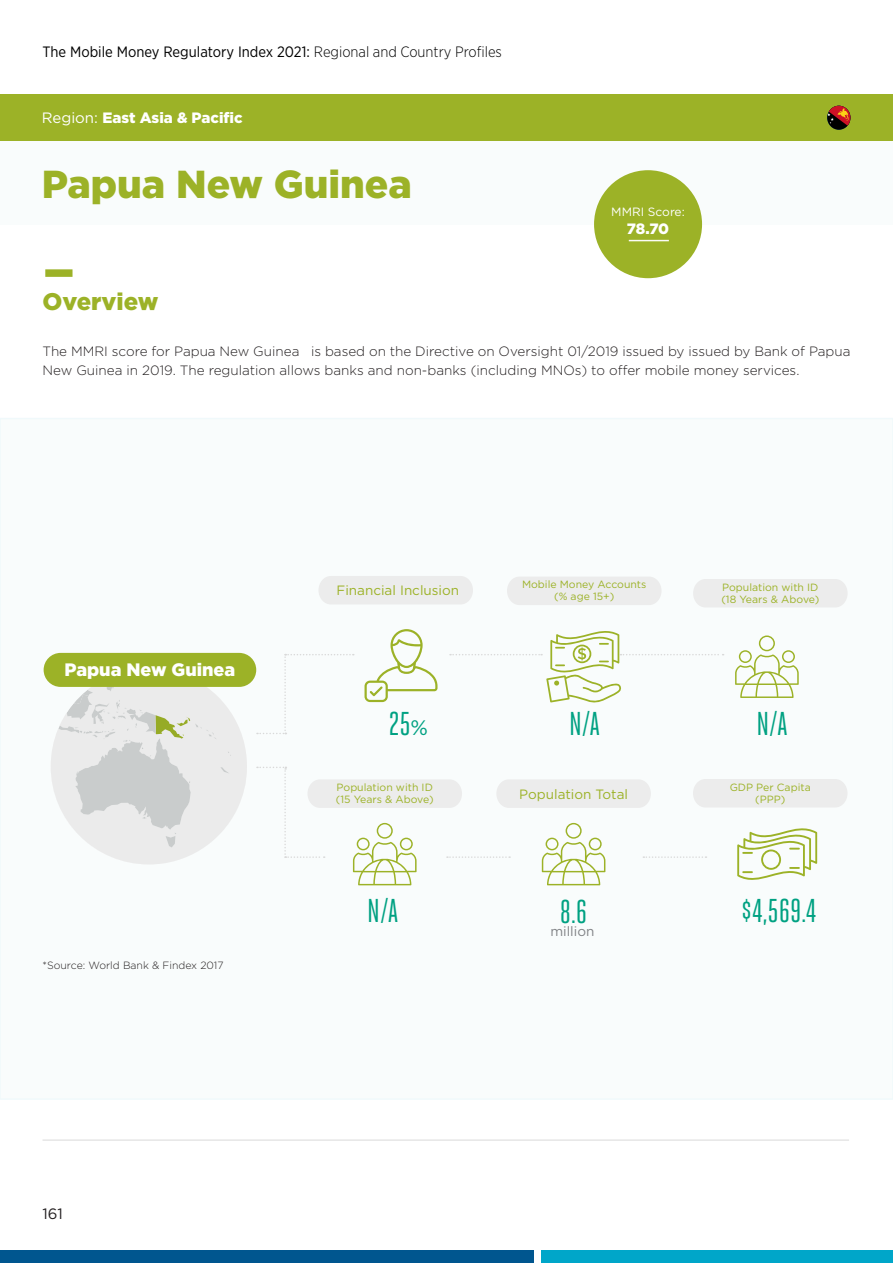
<style>
.page{position:relative;width:893px;height:1263px;background:#fff}
.page>*{position:absolute;margin:0;border:0;box-sizing:border-box;transform-origin:0 0}
.t1{font:900 39px "Gotham";color:#9cb227}
.t2{font:33px "Heroic Condensed";color:#00a182}
.t3{font:900 24px "Gotham";color:#9cb227}
.t4{font:900 18px "Gotham";color:#fff}
.t5{font:15px "Gotham Narrow";color:#000}
.t6{font:900 15px "Gotham";color:#fff}
.t7{font:15px "Gotham";color:#231f20}
.t8{font:300 13.5px/19.5px "Gotham";color:#231f20}
.t9{font:13.5px "Gotham";color:#9cb227}
.t10{font:13.5px "Gotham";color:#808285}
.t11{font:12px "Gotham";color:#fff}
.t12{font:10.5px/12px "Gotham";color:#9cb227}
.t13{font:300 10.5px "Gotham";color:#231f20}
.s1{font-weight:300}
.s2{font-weight:400}
.s3{font-family:"Gotham";font-size:21px}
</style>
<div class="page">
<div style="left:541px;top:1250px;width:352px;height:13px;background:#00a6c9"></div>
<div style="left:0;top:1250px;width:534px;height:13px;background:#00568f"></div>
<div style="left:0;top:418px;width:893px;height:682px;background:#f9fcfc"></div>
<svg style="left:51px;top:684px;width:196px;height:180px"></svg>
<div style="left:0;top:141px;width:893px;height:84px;background:#f9fcfc"></div>
<div style="left:319px;top:576px;width:154px;height:28px;background:#ececec"></div>
<div style="left:507px;top:577px;width:154px;height:28px;background:#ececec"></div>
<div style="left:693px;top:579px;width:154px;height:28px;background:#ececec"></div>
<svg style="left:257px;top:654px;width:97px;height:80px"></svg>
<svg style="left:257px;top:767px;width:590px;height:118px"></svg>
<svg style="left:735px;top:635px;width:64px;height:63px"></svg>
<svg style="left:450px;top:631px;width:274px;height:72px"></svg>
<div style="left:0;top:95px;width:893px;height:46px;background:#9cb227"></div>
<svg style="left:827px;top:106px;width:23px;height:24px"></svg>
<div style="left:45px;top:269px;width:28px;height:8px;background:#9cb227"></div>
<hr style="left:43px;top:1140px;width:806px;height:1px;background:#d9d9d9">
<div style="left:594px;top:170px;width:108px;height:108px;background:#9cb227;border-radius:50%"></div>
<hr style="left:629px;top:240px;width:40px;height:1px;background:#fff">
<svg style="left:364px;top:629px;width:73px;height:73px"></svg>
<div style="left:44px;top:653px;width:212px;height:34px;background:#9cb227;border-radius:17px"></div>
<p class="t5" style="left:43px;top:42px;width:461px">The Mobile Money Regulatory Index 2021: <span class="s1">Regional and Country Profiles</span></p>
<p class="t6" style="left:42px;top:108px;width:202px"><span class="s2">Region:</span> East Asia &amp; Pacific</p>
<h1 class="t1" style="left:42px;top:157px;width:372px">Papua New Guinea</h1>
<p class="t11" style="left:611px;top:204px;width:75px">MMRI Score:</p>
<p class="t6" style="left:627px;top:219px;width:44px">78.70</p>
<h3 class="t3" style="left:43px;top:285px;width:117px">Overview</h3>
<p class="t8" style="left:43px;top:341px;width:809px">The MMRI score for Papua New Guinea is based on the Directive on Oversight 01/2019 issued by issued by Bank of Papua<br>New Guinea in 2019. The regulation allows banks and non-banks (including MNOs) to offer mobile money services.</p>
<h3 class="t4" style="left:65px;top:657px;width:172px">Papua New Guinea</h3>
<p class="t13" style="left:43px;top:958px;width:183px">*Source: World Bank &amp; Findex 2017</p>
<p class="t7" style="left:43px;top:1204px;width:22px">161</p>
<p class="t9" style="left:337px;top:582px;width:124px">Financial Inclusion</p>
<p class="t12" style="left:522px;top:578px;width:126px;text-align:center">Mobile Money Accounts (% age 15+)</p>
<p class="t12" style="left:721px;top:581px;width:99px">Population with ID (18 Years &amp; Above)</p>
<h2 class="t2" style="left:389px;top:706px;width:41px">25<span class="s3">%</span></h2>
<h2 class="t2" style="left:569px;top:706px;width:33px">N/A</h2>
<h2 class="t2" style="left:756px;top:706px;width:33px">N/A</h2>
<p class="t12" style="left:336px;top:781px;width:99px">Population with ID (15 Years &amp; Above)</p>
<p class="t12" style="left:730px;top:781px;width:83px">GDP Per Capita</p>
<p class="t9" style="left:519px;top:785px;width:110px">Population Total</p>
<p class="t12" style="left:755px;top:793px;width:32px">(PPP)</p>
<h2 class="t2" style="left:367px;top:893px;width:33px">N/A</h2>
<h2 class="t2" style="left:560px;top:894px;width:29px">8.6</h2>
<p class="t10" style="left:550px;top:923px;width:46px">million</p>
<h2 class="t2" style="left:741px;top:893px;width:77px">$4,569.4</h2>
</div>
